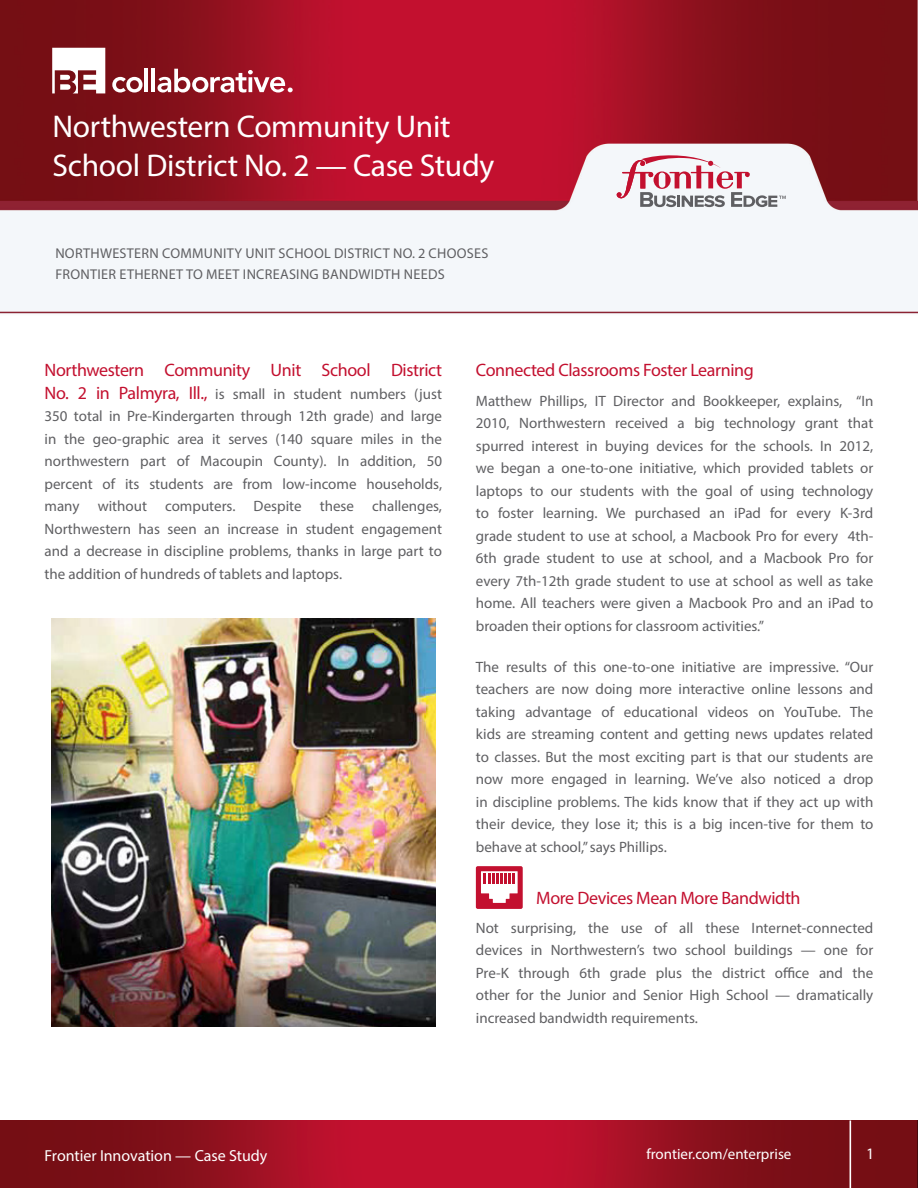
<style>
.page{position:relative;width:918px;height:1188px;background:#fff}
.page>*{position:absolute;margin:0;border:0;box-sizing:border-box;transform-origin:0 0}
.body_copy{font:31.5px/39px "Myriad Pro";letter-spacing:-.01em;color:#fff}
.body_copy-2{font:18px "Myriad Pro";letter-spacing:-.02em;color:#c3102f}
.body_copy-3{font:16.05px "Myriad Pro";letter-spacing:-.005em;color:#fff}
.body_copy-4{font:15px/22.5px "Myriad Pro";color:#5f5f62;text-align:justify}
.body_copy-5{font:15px "Myriad Pro";color:#fff}
.body_copy-6{font:14.25px/20.4px "Myriad Pro";letter-spacing:.02em;color:#5f5f62}
.s1{font-size:18px;color:#c3102f}
</style>
<div class="page">
<img style="left:0;top:0;width:918px;height:1121px">
<svg style="left:617px;top:155px;width:169px;height:52px"></svg>
<hr style="left:0;top:312px;width:918px;height:1px;background:#8b2232">
<img style="left:0;top:1121px;width:918px;height:67px">
<hr style="left:850px;top:1120px;width:1px;height:68px;background:#fff">
<svg style="left:112px;top:77px;width:31px;height:16px"></svg>
<hr style="left:144px;top:69px;width:4px;height:23px;background:#fff">
<hr style="left:151px;top:69px;width:4px;height:23px;background:#fff">
<svg style="left:158px;top:69px;width:135px;height:24px"></svg>
<svg style="left:52px;top:48px;width:53px;height:45px"></svg>
<img style="left:51px;top:618px;width:384px;height:408px">
<svg style="left:476px;top:866px;width:47px;height:43px"></svg>
<p class="body_copy" style="left:53px;top:106px;width:443px">Northwestern Community Unit<br>School District No. 2 — Case Study</p>
<p class="body_copy-6" style="left:55px;top:243px;width:435px">NORTHWESTERN COMMUNITY UNIT SCHOOL DISTRICT NO. 2 CHOOSES<br>FRONTIER ETHERNET TO MEET INCREASING BANDWIDTH NEEDS</p>
<p class="body_copy-2" style="left:45px;top:359px;width:399px">Northwestern Community Unit School District</p>
<p class="body_copy-4" style="left:45px;top:382px;width:399px"><span class="s1">No. 2 in Palmyra, Ill.,</span> is small in student numbers (just 350 total in Pre-Kindergarten through 12th grade) and large in the geo-graphic area it serves (140 square miles in the northwestern part of Macoupin County). In addition, 50 percent of its students are from low-income households, many without computers. Despite these challenges, Northwestern has seen an increase in student engagement and a decrease in discipline problems, thanks in large part to the addition of hundreds of tablets and laptops.</p>
<p class="body_copy-2" style="left:476px;top:359px;width:280px">Connected Classrooms Foster Learning</p>
<p class="body_copy-4" style="left:476px;top:389px;width:399px">Matthew Phillips, IT Director and Bookkeeper, explains, “In 2010, Northwestern received a big technology grant that spurred interest in buying devices for the schools. In 2012, we began a one-to-one initiative, which provided tablets or laptops to our students with the goal of using technology to foster learning. We purchased an iPad for every K-3rd grade student to use at school, a Macbook Pro for every 4th-6th grade student to use at school, and a Macbook Pro for every 7th-12th grade student to use at school as well as take home. All teachers were given a Macbook Pro and an iPad to broaden their options for classroom activities.”</p>
<p class="body_copy-4" style="left:476px;top:655px;width:399px">The results of this one-to-one initiative are impressive. “Our teachers are now doing more interactive online lessons and taking advantage of educational videos on YouTube. The kids are streaming content and getting news updates related to classes. But the most exciting part is that our students are now more engaged in learning. We’ve also noticed a drop in discipline problems. The kids know that if they act up with their device, they lose it; this is a big incen-tive for them to behave at school,” says Phillips.</p>
<p class="body_copy-2" style="left:536px;top:887px;width:266px">More Devices Mean More Bandwidth</p>
<p class="body_copy-4" style="left:476px;top:916px;width:399px">Not surprising, the use of all these Internet-connected devices in Northwestern’s two school buildings — one for Pre-K through 6th grade plus the district office and the other for the Junior and Senior High School — dramatically increased bandwidth requirements.</p>
<p class="body_copy-3" style="left:133px;top:1146px;width:211px">Business Edge brand guidelines</p>
<p class="body_copy-5" style="left:646px;top:1145px;width:146px">frontier.com/enterprise</p>
<p class="body_copy-3" style="left:862px;top:1146px;width:18px">20</p>
<p class="body_copy-3" style="left:866px;top:1144px;width:10px">1</p>
<p class="body_copy-3" style="left:46px;top:1146px;width:223px">Frontier Innovation — Cas Study</p>
</div>
